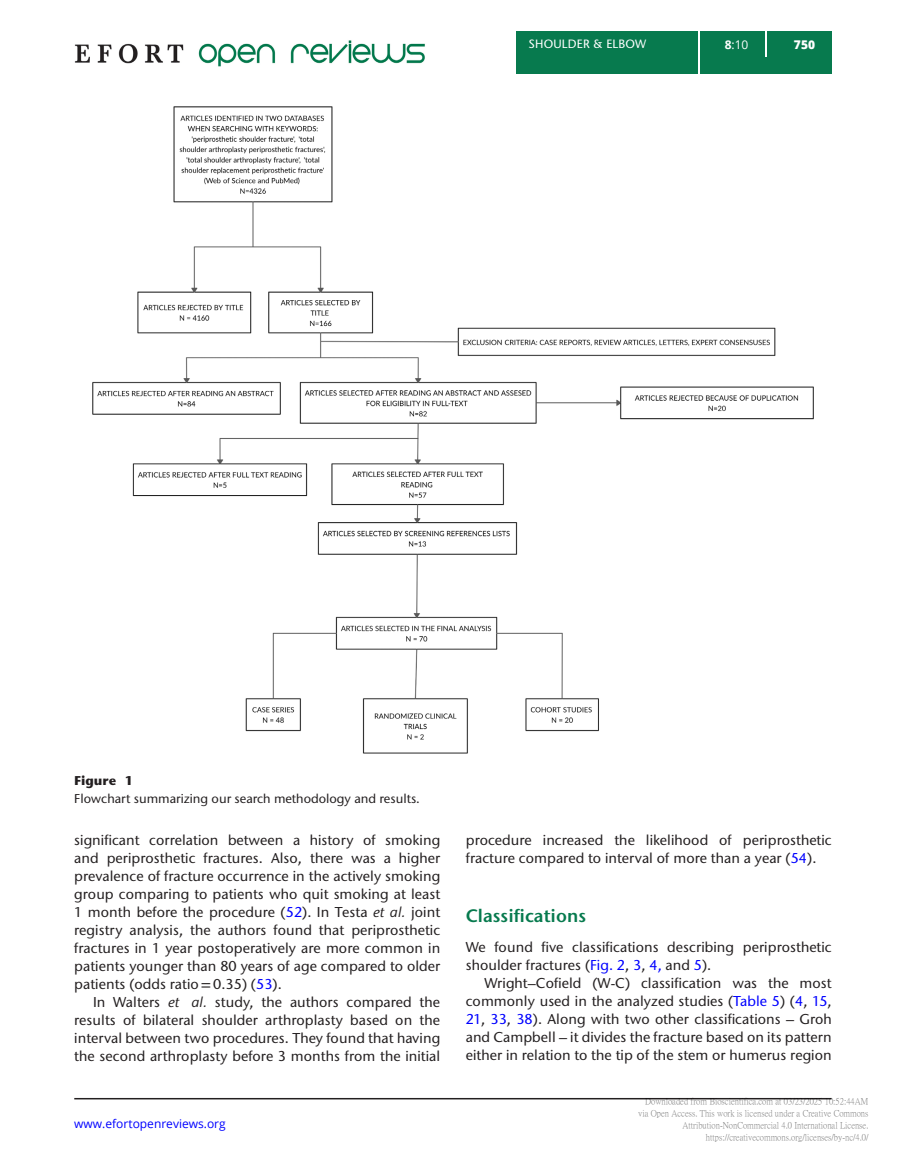
<style>
.page{position:relative;width:906px;height:1170px;background:#fff}
.page>*{position:absolute;margin:0;border:0;box-sizing:border-box;transform-origin:0 0}
.t1{font:600 18px "Stone Sans ITC Std";color:#077a4e}
.TXI{font:500 14.25px/18px "Stone Sans ITC Std";letter-spacing:.005em;color:#231f20;text-align:justify}
.TXT{font:500 14.25px/18px "Stone Sans ITC Std";letter-spacing:.005em;color:#231f20}
.FC{font:500 12.75px "Stone Sans ITC Std";color:#231f20}
.FC-2{font:700 12.75px "Stone Sans ITC Std";color:#231f20}
.t2{font:12px "Open Sans";color:#00f}
.t3{font:500 12px "Stone Sans ITC Std";letter-spacing:.015em;color:#fff}
.t4{font:12px "Open Sans";color:#fff}
.t5{font:800 12px "Open Sans";color:#fff}
.t6{font:9px/12px "P Ming Li U";color:rgb(0 0 0/.5);text-align:right}
.s1{font-weight:700}
.s2{color:#00f}
.s3{font-style:italic}
.s4{font-family:"STIX Two Text"}
</style>
<div class="page">
<hr style="left:74px;top:1097px;width:757px;height:2px;background:#231f20">
<img style="left:74px;top:40px;width:351px;height:26px">
<div style="left:516px;top:31px;width:315px;height:43px;background:#077a4e"></div>
<hr style="left:698px;top:31px;width:2px;height:43px;background:#fff">
<svg style="left:765px;top:31px;width:1px;height:26px"></svg>
<img style="left:92px;top:106px;width:722px;height:648px">
<p class="t3" style="left:528px;top:37px;width:119px">SHOULDER &amp; ELBOW</p>
<p class="t4" style="left:724px;top:36px;width:25px"><span class="s1">8</span>:10</p>
<p class="t5" style="left:794px;top:35px;width:23px">750</p>
<p class="FC-2" style="left:74px;top:772px;width:61px">Figure 1</p>
<p class="FC" style="left:74px;top:790px;width:347px">Flowchart summarizing our search methodology and results.</p>
<p class="TXI" style="left:74px;top:830px;width:367px">significant correlation between a history of smoking and periprosthetic fractures. Also, there was a higher prevalence of fracture occurrence in the actively smoking group comparing to patients who quit smoking at least 1 month before the procedure (<span class="s2">52</span>). In Testa <span class="s3">et al.</span> joint registry analysis, the authors found that periprosthetic fractures in 1 year postoperatively are more common in patients younger than 80 years of age compared to older patients (odds ratio<span class="s4">=</span>0.35) (<span class="s2">53</span>).</p>
<p class="TXI" style="left:74px;top:992px;width:367px;text-indent:19px">In Walters <span class="s3">et al.</span> study, the authors compared the results of bilateral shoulder arthroplasty based on the interval between two procedures. They found that having the second arthroplasty before 3 months from the initial</p>
<p class="t2" style="left:74px;top:1115px;width:153px">www.efortopenreviews.org</p>
<p class="TXI" style="left:466px;top:830px;width:367px">procedure increased the likelihood of periprosthetic fracture compared to interval of more than a year (<span class="s2">54</span>).</p>
<h1 class="t1" style="left:466px;top:903px;width:122px">Classifications</h1>
<p class="TXT" style="left:466px;top:937px;width:367px">We found five classifications describing periprosthetic shoulder fractures (<span class="s2">Fig. 2</span>, <span class="s2">3</span>, <span class="s2">4,</span> and <span class="s2">5</span>).</p>
<p class="TXI" style="left:466px;top:973px;width:367px;text-indent:19px">Wright–Cofield (W-C) classification was the most commonly used in the analyzed studies (<span class="s2">Table 5</span>) (<span class="s2">4</span>, <span class="s2">15</span>, <span class="s2">21</span>, <span class="s2">33</span>, <span class="s2">38</span>). Along with two other classifications – Groh and Campbell – it divides the fracture based on its pattern either in relation to the tip of the stem or humerus region</p>
<p class="t6" style="left:638px;top:1095px;width:232px">Downloaded from Bioscientifica.com at 03/23/2025 10:52:44AM via Open Access. This work is licensed under a Creative Commons Attribution-NonCommercial 4.0 International License. https://creativecommons.org/licenses/by-nc/4.0/</p>
</div>
